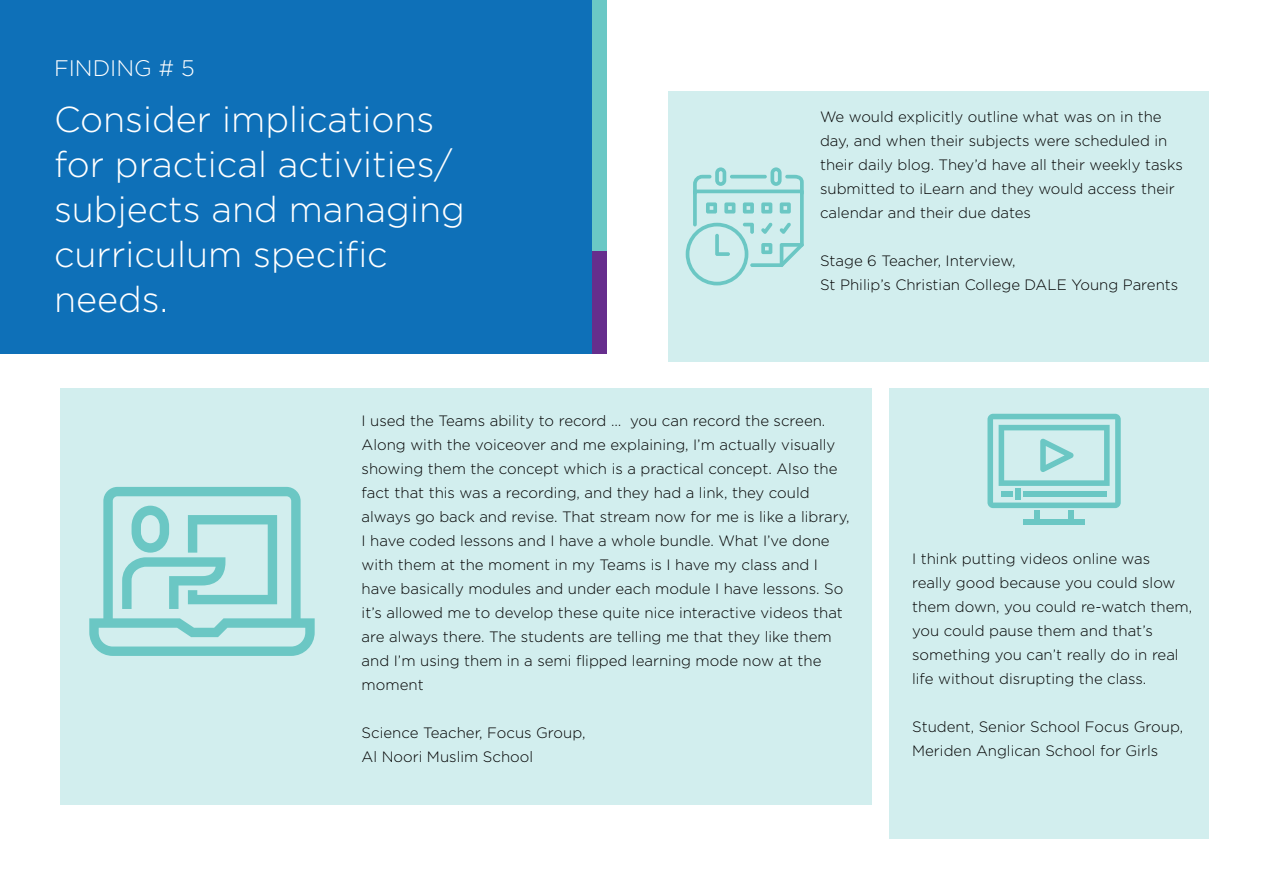
<style>
.page{position:relative;width:1263px;height:893px;background:#fff}
.page>*{position:absolute;margin:0;border:0;box-sizing:border-box;transform-origin:0 0}
.t1{font:300 36px/45px "Gotham";color:#fff}
.t2{font:300 22.5px "Gotham";color:#fff}
.t3{font:300 15px/24px "Gotham";color:#000}
</style>
<div class="page">
<div style="left:0;top:0;width:596px;height:354px;background:#0e70b8"></div>
<div style="left:592px;top:0;width:15px;height:284px;background:#6ac8c5"></div>
<div style="left:592px;top:252px;width:15px;height:102px;background:#662e8d"></div>
<div style="left:61px;top:388px;width:811px;height:416px;background:#d2eeee"></div>
<div style="left:669px;top:91px;width:540px;height:270px;background:#d2eeee"></div>
<div style="left:889px;top:388px;width:320px;height:451px;background:#d2eeee"></div>
<svg style="left:686px;top:167px;width:118px;height:118px"></svg>
<svg style="left:89px;top:487px;width:226px;height:169px"></svg>
<div style="left:1035px;top:511px;width:5px;height:11px;background:#6bc7c4"></div>
<div style="left:1068px;top:511px;width:5px;height:11px;background:#6bc7c4"></div>
<div style="left:1023px;top:519px;width:62px;height:6px;background:#6bc7c4"></div>
<svg style="left:987px;top:414px;width:134px;height:94px"></svg>
<div style="left:1015px;top:489px;width:6px;height:11px;background:#6bc7c4"></div>
<h2 class="t2" style="left:54px;top:54px;width:142px">FINDING # 5</h2>
<h1 class="t1" style="left:54px;top:96px;width:412px">Consider implications for practical activities/ subjects and managing curriculum specific needs.</h1>
<p class="t3" style="left:820px;top:104px;width:364px">We would explicitly outline what was on in the day, and when their subjects were scheduled in their daily blog. They’d have all their weekly tasks submitted to iLearn and they would access their calendar and their due dates</p>
<p class="t3" style="left:820px;top:248px;width:360px">Stage 6 Teacher, Interview,<br>St Philip’s Christian College DALE Young Parents</p>
<p class="t3" style="left:362px;top:408px;width:490px">I used the Teams ability to record … you can record the screen.<br>Along with the voiceover and me explaining, I’m actually visually showing them the concept which is a practical concept. Also the fact that this was a recording, and they had a link, they could always go back and revise. That stream now for me is like a library, I have coded lessons and I have a whole bundle. What I’ve done with them at the moment in my Teams is I have my class and I have basically modules and under each module I have lessons. So it’s allowed me to develop these quite nice interactive videos that are always there. The students are telling me that they like them and I’m using them in a semi flipped learning mode now at the moment</p>
<p class="t3" style="left:362px;top:720px;width:225px">Science Teacher, Focus Group,<br>Al Noori Muslim School</p>
<p class="t3" style="left:912px;top:547px;width:282px">I think putting videos online was really good because you could slow them down, you could re-watch them, you could pause them and that’s something you can’t really do in real life without disrupting the class.</p>
<p class="t3" style="left:912px;top:715px;width:273px">Student, Senior School Focus Group,<br>Meriden Anglican School for Girls</p>
</div>
